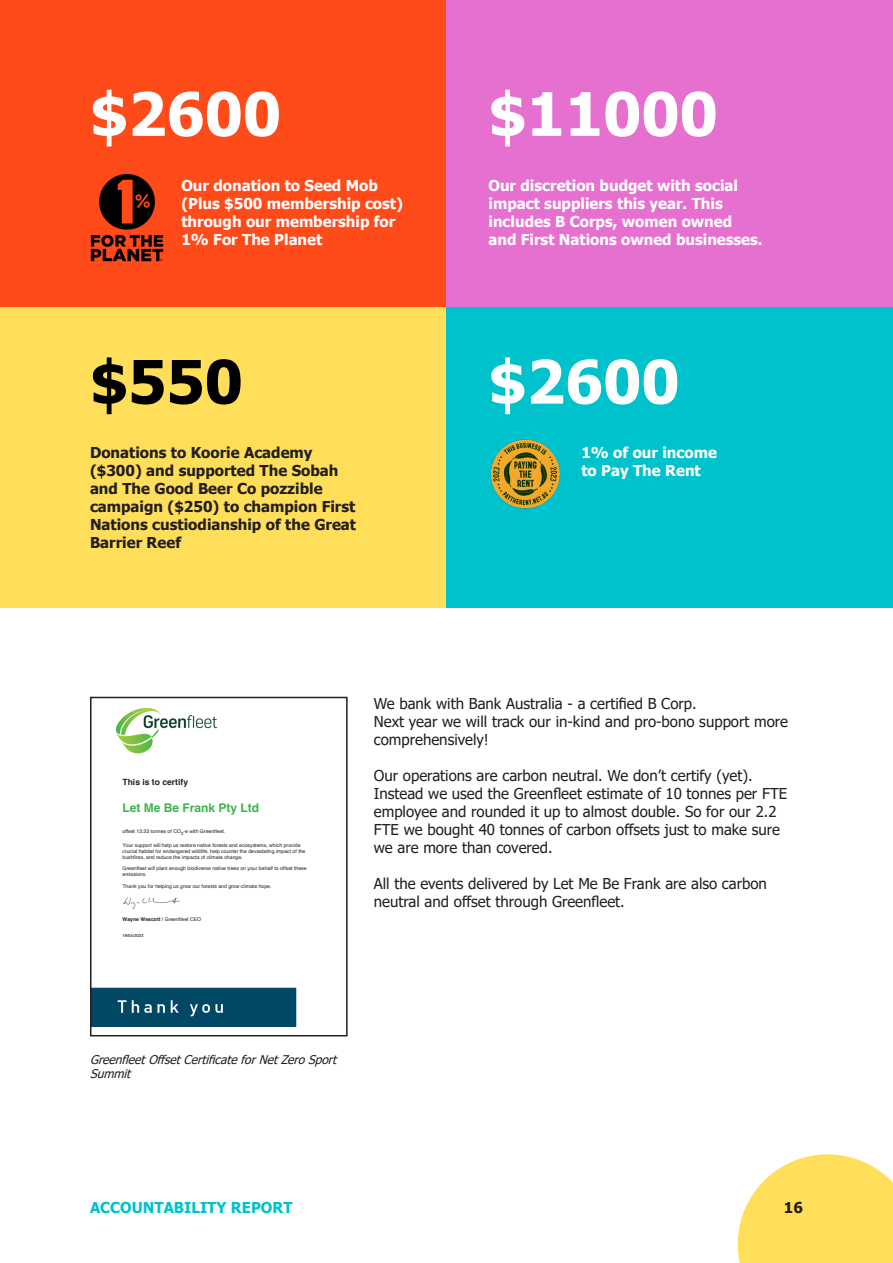
<style>
.page{position:relative;width:893px;height:1263px;background:#fff}
.page>*{position:absolute;margin:0;border:0;box-sizing:border-box;transform-origin:0 0}
.t1{font:700 60px "Tahoma";color:#fff}
.t2{font:700 60px "Tahoma";color:#000}
.Body_copy{font:15px/18px "Tahoma";color:#231f20}
.t3{font:700 15px/18px "Tahoma";color:#fff}
.t4{font:700 15px/18px "Tahoma";color:#231f20}
.t5{font:700 15px "Tahoma";color:#00c2cc}
.t6{font:italic 12px/14.4px "Tahoma";color:#231f20}
.t7{font:700 12px "Helvetica";color:#39b54a}
.t8{font:700 8.55px "Helvetica";color:#222}
.t9{font:5.1px/6px "Helvetica";color:#222}
.t10{font:4.2px "Helvetica";color:#000}
.t11{font:4.2px "Helvetica";color:#222}
.s1{font-weight:700}
</style>
<div class="page">
<svg style="left:738px;top:1154px;width:155px;height:109px;background:#ffe270"></svg>
<div style="left:0;top:0;width:446px;height:307px;background:#ff4a1a"></div>
<div style="left:0;top:307px;width:446px;height:300px;background:#ffde59"></div>
<div style="left:446px;top:0;width:447px;height:307px;background:#e670cf"></div>
<div style="left:446px;top:307px;width:447px;height:300px;background:#00c2cc"></div>
<img style="left:93px;top:708px;width:204px;height:319px">
<img style="left:123px;top:895px;width:57px;height:15px">
<div style="left:90px;top:697px;width:258px;height:339px;border:2px solid #231f20"></div>
<img style="left:490px;top:439px;width:70px;height:70px">
<img style="left:90px;top:173px;width:73px;height:89px">
<p class="t1" style="left:90px;top:72px;width:193px">$2600</p>
<h3 class="t3" style="left:181px;top:177px;width:223px">Our donation to Seed Mob (Plus $500 membership cost) through our membership for<br>1% For The Planet</h3>
<p class="t2" style="left:90px;top:340px;width:154px">$550</p>
<h3 class="t4" style="left:90px;top:445px;width:268px">Donations to Koorie Academy ($300) and supported The Sobah and The Good Beer Co pozzible campaign ($250) to champion First<br>Nations custiodianship of the Great<br>Barrier Reef</h3>
<p class="t1" style="left:488px;top:72px;width:231px">$11000</p>
<h3 class="t3" style="left:488px;top:177px;width:276px">Our discretion budget with social impact suppliers this year. This includes B Corps, women owned and First Nations owned businesses.</h3>
<p class="t1" style="left:488px;top:340px;width:193px">$2600</p>
<h3 class="t3" style="left:581px;top:445px;width:137px">1% of our income</h3>
<h3 class="t3" style="left:581px;top:463px;width:121px">to Pay The Rent</h3>
<p class="t8" style="left:123px;top:777px;width:67px">This is to certify</p>
<p class="t7" style="left:123px;top:801px;width:138px">Let Me Be Frank Pty Ltd</p>
<p class="t9" style="left:123px;top:828px;width:104px">offset 13.33 tonnes of CO -e with Greenfleet.</p>
<p class="t11" style="left:181px;top:830px;width:4px">2</p>
<p class="t9" style="left:123px;top:842px;width:184px">Your support will help us restore native forests and ecosystems, which provide crucial habitat for endangered wildlife, help counter the devastating impact of the bushfires, and reduce the impacts of climate change.</p>
<p class="t9" style="left:123px;top:865px;width:186px">Greenfleet will plant enough biodiverse native trees on your behalf to offset these emissions.</p>
<p class="t9" style="left:123px;top:883px;width:151px">Thank you for helping us grow our forests and grow climate hope.</p>
<p class="t9" style="left:123px;top:917px;width:80px"><span class="s1">Wayne Wescott</span> | Greenfleet CEO</p>
<p class="t10" style="left:123px;top:932px;width:22px">19/04/2023</p>
<p class="Body_copy" style="left:374px;top:695px;width:324px">We bank with Bank Australia - a certified B Corp.</p>
<p class="Body_copy" style="left:374px;top:713px;width:416px">Next year we will track our in-kind and pro-bono support more comprehensively!</p>
<p class="Body_copy" style="left:374px;top:767px;width:415px">Our operations are carbon neutral. We don’t certify (yet).<br>Instead we used the Greenfleet estimate of 10 tonnes per FTE employee and rounded it up to almost double. So for our 2.2<br>FTE we bought 40 tonnes of carbon offsets just to make sure we are more than covered.</p>
<p class="Body_copy" style="left:374px;top:875px;width:395px">All the events delivered by Let Me Be Frank are also carbon neutral and offset through Greenfleet.</p>
<p class="t6" style="left:90px;top:1053px;width:252px">GreenfleetOffsetCertificateforNetZeroSport<br>Summit</p>
<p class="t5" style="left:90px;top:1197px;width:204px">ACCOUNTABILITY REPORT</p>
<p class="t4" style="left:784px;top:1199px;width:21px">16</p>
</div>
